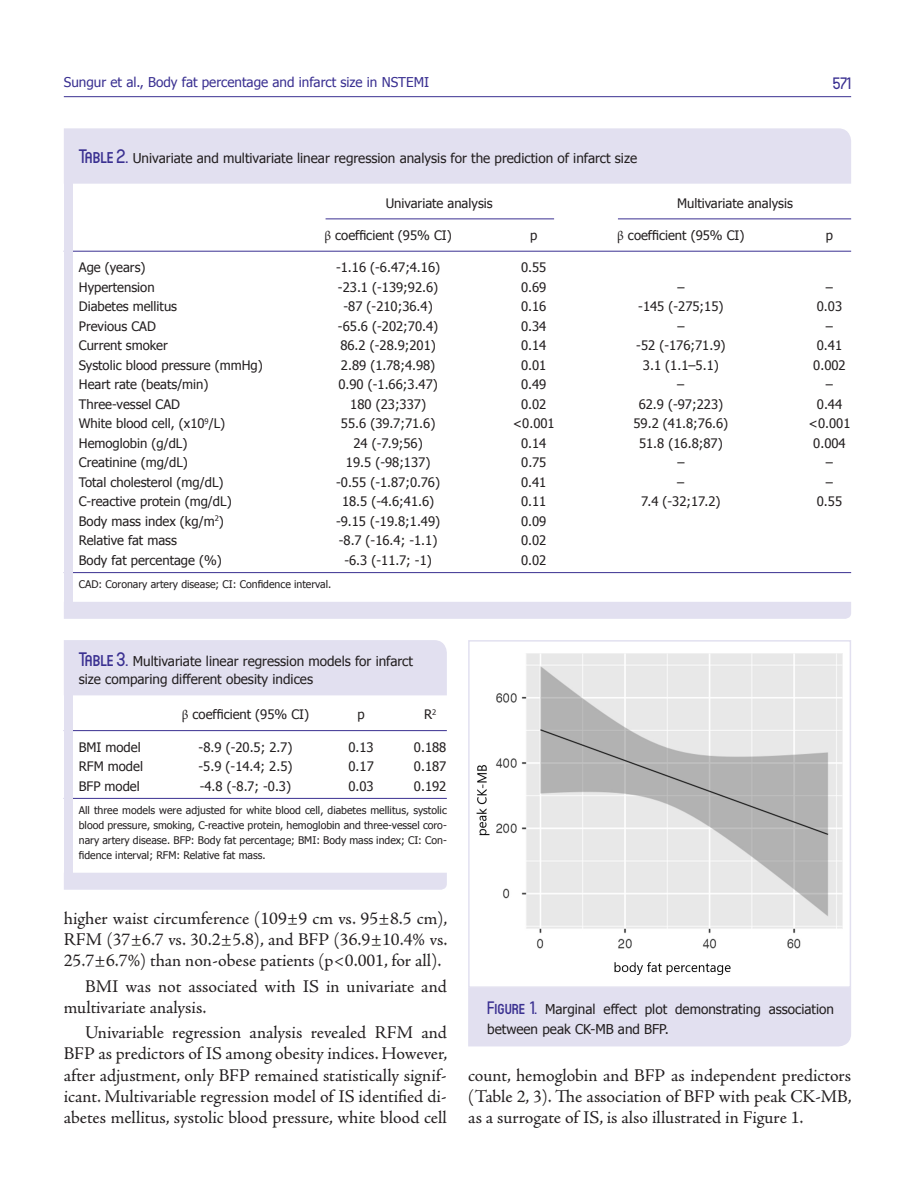
<style>
.page{position:relative;width:915px;height:1191px;background:#fff}
.page>*{position:absolute;margin:0;border:0;box-sizing:border-box;transform-origin:0 0}
._01__Yazı_Metni_NCI{font:18px/21.1px "Adobe Jenson Pro";color:#231f20;text-align:justify}
.t1{font:500 16.5px "Circula";color:#3a3091}
._07__Tablo_Baslik_NC{font:13.5px/18px "Tahoma";color:#231f20}
._10__Sekil_altyazısı{font:13.5px/19.5px "Tahoma";color:#231f20}
.t2{font:13.5px "Tahoma";color:#3a3091}
.t3{font:13.05px "Tahoma";color:#231f20}
.t4{font:10.5px/15px "Tahoma";color:#231f20;text-align:justify}
.s1{font-family:"Circula";font-weight:500;font-size:19.5px;color:#3a3091}
.s2{font-family:"Minion Pro"}
.s3{font-family:"Circula";font-weight:500;font-size:18px;color:#3a3091}
</style>
<div class="page">
<hr style="left:64px;top:96px;width:786px;height:1px;background:#3a3091">
<div style="left:64px;top:602px;width:786px;height:17px;background:#e2e0f0"></div>
<div style="left:64px;top:128px;width:786px;height:56px;background:#e2e0f0"></div>
<hr style="left:64px;top:572px;width:786px;height:1px;background:#3a3091">
<hr style="left:617px;top:218px;width:233px;height:1px;background:#3a3091">
<hr style="left:325px;top:218px;width:229px;height:1px;background:#3a3091">
<hr style="left:64px;top:251px;width:786px;height:1px;background:#3a3091">
<div style="left:64px;top:177px;width:8px;height:433px;background:#e2e0f0"></div>
<div style="left:64px;top:872px;width:382px;height:17px;background:#e2e0f0"></div>
<div style="left:64px;top:640px;width:382px;height:55px;background:#e2e0f0"></div>
<hr style="left:64px;top:798px;width:382px;height:1px;background:#3a3091">
<hr style="left:64px;top:730px;width:382px;height:1px;background:#3a3091">
<div style="left:64px;top:689px;width:8px;height:192px;background:#e2e0f0"></div>
<div style="left:468px;top:640px;width:382px;height:348px;border:2px solid #e2e0f0"></div>
<img style="left:476px;top:653px;width:366px;height:322px">
<div style="left:468px;top:988px;width:382px;height:58px;background:#e2e0f0"></div>
<p class="t2" style="left:64px;top:73px;width:367px">Sungur et al., Body fat percentage and infarct size in NSTEMI</p>
<p class="t1" style="left:832px;top:73px;width:20px">571</p>
<p class="_07__Tablo_Baslik_NC" style="left:79px;top:149px;width:559px"><span class="s1">Table 2.</span> Univariate and multivariate linear regression analysis for the prediction of infarct size</p>
<p class="t3" style="left:385px;top:195px;width:108px">Univariate analysis</p>
<p class="t3" style="left:676px;top:195px;width:117px">Multivariate analysis</p>
<p class="t3" style="left:324px;top:227px;width:129px"><span class="s2">β</span> coefficient (95% CI)</p>
<p class="t3" style="left:530px;top:227px;width:9px">p</p>
<p class="t3" style="left:617px;top:227px;width:129px"><span class="s2">β</span> coefficient (95% CI)</p>
<p class="t3" style="left:825px;top:227px;width:9px">p</p>
<p class="t3" style="left:79px;top:259px;width:68px">Age (years)</p>
<p class="t3" style="left:336px;top:259px;width:106px">-1.16 (-6.47;4.16)</p>
<p class="t3" style="left:521px;top:259px;width:27px">0.55</p>
<p class="t3" style="left:79px;top:279px;width:77px">Hypertension</p>
<p class="t3" style="left:338px;top:279px;width:102px">-23.1 (-139;92.6)</p>
<p class="t3" style="left:521px;top:279px;width:27px">0.69</p>
<p class="t3" style="left:677px;top:279px;width:9px">–</p>
<p class="t3" style="left:825px;top:279px;width:9px">–</p>
<p class="t3" style="left:79px;top:298px;width:100px">Diabetes mellitus</p>
<p class="t3" style="left:343px;top:298px;width:91px">-87 (-210;36.4)</p>
<p class="t3" style="left:521px;top:298px;width:27px">0.16</p>
<p class="t3" style="left:638px;top:298px;width:87px">-145 (-275;15)</p>
<p class="t3" style="left:816px;top:298px;width:27px">0.03</p>
<p class="t3" style="left:79px;top:318px;width:78px">Previous CAD</p>
<p class="t3" style="left:338px;top:318px;width:102px">-65.6 (-202;70.4)</p>
<p class="t3" style="left:521px;top:318px;width:27px">0.34</p>
<p class="t3" style="left:677px;top:318px;width:9px">–</p>
<p class="t3" style="left:825px;top:318px;width:9px">–</p>
<p class="t3" style="left:79px;top:337px;width:90px">Current smoker</p>
<p class="t3" style="left:340px;top:337px;width:97px">86.2 (-28.9;201)</p>
<p class="t3" style="left:521px;top:337px;width:27px">0.14</p>
<p class="t3" style="left:636px;top:337px;width:91px">-52 (-176;71.9)</p>
<p class="t3" style="left:816px;top:337px;width:27px">0.41</p>
<p class="t3" style="left:79px;top:357px;width:185px">Systolic blood pressure (mmHg)</p>
<p class="t3" style="left:341px;top:357px;width:96px">2.89 (1.78;4.98)</p>
<p class="t3" style="left:521px;top:357px;width:27px">0.01</p>
<p class="t3" style="left:642px;top:357px;width:77px">3.1 (1.1–5.1)</p>
<p class="t3" style="left:813px;top:357px;width:34px">0.002</p>
<p class="t3" style="left:79px;top:376px;width:131px">Heart rate (beats/min)</p>
<p class="t3" style="left:338px;top:376px;width:101px">0.90 (-1.66;3.47)</p>
<p class="t3" style="left:521px;top:376px;width:27px">0.49</p>
<p class="t3" style="left:677px;top:376px;width:9px">–</p>
<p class="t3" style="left:825px;top:376px;width:9px">–</p>
<p class="t3" style="left:79px;top:396px;width:103px">Three-vessel CAD</p>
<p class="t3" style="left:350px;top:396px;width:77px">180 (23;337)</p>
<p class="t3" style="left:521px;top:396px;width:27px">0.02</p>
<p class="t3" style="left:638px;top:396px;width:86px">62.9 (-97;223)</p>
<p class="t3" style="left:816px;top:396px;width:27px">0.44</p>
<p class="t3" style="left:79px;top:415px;width:148px">White blood cell, (x10<sup>9</sup>/L)</p>
<p class="t3" style="left:341px;top:415px;width:96px">55.6 (39.7;71.6)</p>
<p class="t3" style="left:512px;top:415px;width:43px">&lt;0.001</p>
<p class="t3" style="left:633px;top:415px;width:96px">59.2 (41.8;76.6)</p>
<p class="t3" style="left:808px;top:415px;width:43px">&lt;0.001</p>
<p class="t3" style="left:79px;top:435px;width:110px">Hemoglobin (g/dL)</p>
<p class="t3" style="left:353px;top:435px;width:71px">24 (-7.9;56)</p>
<p class="t3" style="left:521px;top:435px;width:27px">0.14</p>
<p class="t3" style="left:638px;top:435px;width:85px">51.8 (16.8;87)</p>
<p class="t3" style="left:813px;top:435px;width:34px">0.004</p>
<p class="t3" style="left:79px;top:454px;width:110px">Creatinine (mg/dL)</p>
<p class="t3" style="left:346px;top:454px;width:86px">19.5 (-98;137)</p>
<p class="t3" style="left:521px;top:454px;width:27px">0.75</p>
<p class="t3" style="left:677px;top:454px;width:9px">–</p>
<p class="t3" style="left:825px;top:454px;width:9px">–</p>
<p class="t3" style="left:79px;top:474px;width:146px">Total cholesterol (mg/dL)</p>
<p class="t3" style="left:336px;top:474px;width:105px">-0.55 (-1.87;0.76)</p>
<p class="t3" style="left:521px;top:474px;width:27px">0.41</p>
<p class="t3" style="left:677px;top:474px;width:9px">–</p>
<p class="t3" style="left:825px;top:474px;width:9px">–</p>
<p class="t3" style="left:79px;top:493px;width:154px">C-reactive protein (mg/dL)</p>
<p class="t3" style="left:342px;top:493px;width:94px">18.5 (-4.6;41.6)</p>
<p class="t3" style="left:521px;top:493px;width:27px">0.11</p>
<p class="t3" style="left:641px;top:493px;width:81px">7.4 (-32;17.2)</p>
<p class="t3" style="left:816px;top:493px;width:27px">0.55</p>
<p class="t3" style="left:79px;top:513px;width:146px">Body mass index (kg/m<sup>2</sup>)</p>
<p class="t3" style="left:336px;top:513px;width:106px">-9.15 (-19.8;1.49)</p>
<p class="t3" style="left:521px;top:513px;width:27px">0.09</p>
<p class="t3" style="left:79px;top:532px;width:99px">Relative fat mass</p>
<p class="t3" style="left:339px;top:532px;width:100px">-8.7 (-16.4; -1.1)</p>
<p class="t3" style="left:521px;top:532px;width:27px">0.02</p>
<p class="t3" style="left:79px;top:552px;width:144px">Body fat percentage (%)</p>
<p class="t3" style="left:344px;top:552px;width:89px">-6.3 (-11.7; -1)</p>
<p class="t3" style="left:521px;top:552px;width:27px">0.02</p>
<p class="t4" style="left:79px;top:576px;width:254px">CAD: Coronary artery disease; CI: Confidence interval.</p>
<p class="_07__Tablo_Baslik_NC" style="left:79px;top:651px;width:336px"><span class="s1">Table 3.</span> Multivariate linear regression models for infarct size comparing different obesity indices</p>
<p class="t3" style="left:182px;top:706px;width:129px"><span class="s2">β</span> coefficient (95% CI)</p>
<p class="t3" style="left:357px;top:706px;width:9px">p</p>
<p class="t3" style="left:424px;top:706px;width:14px">R<sup>2</sup></p>
<p class="t3" style="left:79px;top:738px;width:63px">BMI model</p>
<p class="t3" style="left:198px;top:738px;width:95px">-8.9 (-20.5; 2.7)</p>
<p class="t3" style="left:348px;top:738px;width:27px">0.13</p>
<p class="t3" style="left:414px;top:738px;width:34px">0.188</p>
<p class="t3" style="left:79px;top:758px;width:66px">RFM model</p>
<p class="t3" style="left:198px;top:758px;width:95px">-5.9 (-14.4; 2.5)</p>
<p class="t3" style="left:348px;top:758px;width:27px">0.17</p>
<p class="t3" style="left:414px;top:758px;width:34px">0.187</p>
<p class="t3" style="left:79px;top:777px;width:62px">BFP model</p>
<p class="t3" style="left:200px;top:777px;width:93px">-4.8 (-8.7; -0.3)</p>
<p class="t3" style="left:348px;top:777px;width:27px">0.03</p>
<p class="t3" style="left:414px;top:777px;width:34px">0.192</p>
<p class="t4" style="left:79px;top:802px;width:369px">All three models were adjusted for white blood cell, diabetes mellitus, systolic blood pressure, smoking, C-reactive protein, hemoglobin and three-vessel coro&shy;nary artery disease. BFP: Body fat percentage; BMI: Body mass index; CI: Con&shy;fidence interval; RFM: Relative fat mass.</p>
<p class="_01__Yazı_Metni_NCI" style="left:64px;top:908px;width:385px">higher waist circumference (109±9 cm vs. 95±8.5 cm), RFM (37±6.7 vs. 30.2±5.8), and BFP (36.9±10.4% vs.<br>25.7±6.7%) than non-obese patients (p&lt;0.001, for all).</p>
<p class="_01__Yazı_Metni_NCI" style="left:64px;top:975px;width:384px;text-indent:21px">BMI was not associated with IS in univariate and multivariate analysis.</p>
<p class="_01__Yazı_Metni_NCI" style="left:64px;top:1022px;width:385px;text-indent:21px">Univariable regression analysis revealed RFM and BFP as predictors of IS among obesity indices. However, after adjustment, only BFP remained statistically signif&shy;icant. Multivariable regression model of IS identified di&shy;abetes mellitus, systolic blood pressure, white blood cell</p>
<p class="_10__Sekil_altyazısı" style="left:487px;top:999px;width:348px"><span class="s3">Figure 1.</span> Marginal effect plot demonstrating association between peak CK-MB and BFP.</p>
<p class="_01__Yazı_Metni_NCI" style="left:468px;top:1064px;width:385px">count, hemoglobin and BFP as independent predictors (Table 2, 3). The association of BFP with peak CK-MB, as a surrogate of IS, is also illustrated in Figure 1.</p>
</div>
